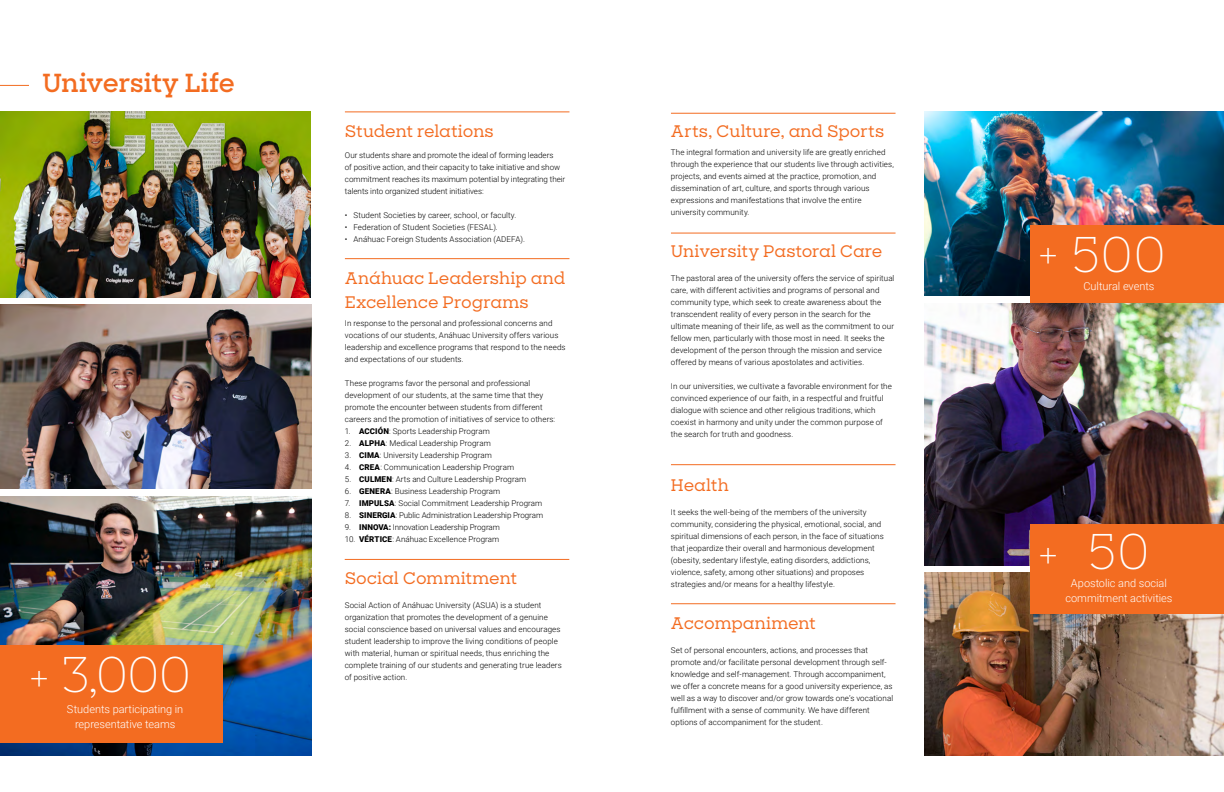
<style>
.page{position:relative;width:1224px;height:792px;background:#fff}
.page>*{position:absolute;margin:0;border:0;box-sizing:border-box;transform-origin:0 0}
.t1{font:300 48px "Sharp Slab";letter-spacing:-.005em;color:#fff}
.t2{font:600 25px "Sharp Slab";letter-spacing:-.01em;color:#f36c21}
.t3{font:500 16px/24px "Sharp Slab";letter-spacing:-.005em;color:#f36c21}
.t4{font:300 11px/15px "Roboto";letter-spacing:-.005em;color:#fff;text-align:center}
.t5{font:300 8px/12px "Roboto";letter-spacing:.01em;color:#000}
.t6{font:300 8px "Roboto";letter-spacing:-.01em;color:#000}
.s1{font-size:42px}
.s2{font-weight:900}
</style>
<div class="page">
<img style="left:0;top:497px;width:312px;height:259px">
<hr style="left:345px;top:112px;width:224px;height:1px;background:#f36c21">
<hr style="left:345px;top:258px;width:224px;height:1px;background:#f36c21">
<svg style="left:0;top:85px;width:29px;height:1px"></svg>
<img style="left:0;top:112px;width:311px;height:185px">
<div style="left:0;top:646px;width:222px;height:97px;background:#f36c21"></div>
<img style="left:0;top:304px;width:312px;height:185px">
<hr style="left:345px;top:559px;width:224px;height:1px;background:#f36c21">
<hr style="left:671px;top:233px;width:225px;height:1px;background:#f36c21">
<img style="left:924px;top:112px;width:300px;height:184px">
<img style="left:924px;top:303px;width:300px;height:263px">
<hr style="left:671px;top:603px;width:225px;height:1px;background:#f36c21">
<hr style="left:671px;top:464px;width:225px;height:1px;background:#f36c21">
<hr style="left:671px;top:113px;width:225px;height:1px;background:#f36c21">
<img style="left:924px;top:572px;width:300px;height:184px">
<div style="left:1030px;top:225px;width:194px;height:78px;background:#f36c21"></div>
<div style="left:1030px;top:524px;width:194px;height:90px;background:#f36c21"></div>
<h2 class="t2" style="left:43px;top:65px;width:194px">University Life</h2>
<h1 class="t1" style="left:29px;top:641px;width:164px"><span class="s1">+</span> 3,000</h1>
<h3 class="t4" style="left:67px;top:701px;width:118px">Students participating in representative teams</h3>
<h3 class="t3" style="left:345px;top:119px;width:150px">Student relations</h3>
<p class="t5" style="left:345px;top:149px;width:222px">Our students share and promote the ideal of forming leaders<br>of positive action, and their capacity to take initiative and show commitment reaches its maximum potential by integrating their talents into organized student initiatives:</p>
<p class="t5" style="left:345px;top:209px;width:173px">• Student Societies by career, school, or faculty.</p>
<p class="t5" style="left:345px;top:221px;width:154px">• Federation of Student Societies (FESAL).</p>
<p class="t5" style="left:345px;top:233px;width:182px">• Anáhuac Foreign Students Association (ADEFA).</p>
<h3 class="t3" style="left:345px;top:266px;width:222px">Anáhuac Leadership and<br>Excellence Programs</h3>
<p class="t5" style="left:345px;top:317px;width:222px">In response to the personal and professional concerns and vocations of our students, Anáhuac University offers various leadership and excellence programs that respond to the needs and expectations of our students.</p>
<p class="t5" style="left:345px;top:377px;width:212px">These programs favor the personal and professional development of our students, at the same time that they promote the encounter between students from different careers and the promotion of initiatives of service to others:</p>
<p class="t5" style="left:345px;top:425px;width:146px">1. <span class="s2">ACCIÓN</span>: Sports Leadership Program</p>
<p class="t5" style="left:345px;top:437px;width:147px">2. <span class="s2">ALPHA</span>: Medical Leadership Program</p>
<p class="t5" style="left:345px;top:449px;width:148px">3. <span class="s2">CIMA</span>: University Leadership Program</p>
<p class="t5" style="left:345px;top:461px;width:171px">4. <span class="s2">CREA</span>: Communication Leadership Program</p>
<p class="t5" style="left:345px;top:473px;width:183px">5. <span class="s2">CULMEN</span>: Arts and Culture Leadership Program</p>
<p class="t5" style="left:345px;top:485px;width:157px">6. <span class="s2">GENERA</span>: Business Leadership Program</p>
<p class="t5" style="left:345px;top:497px;width:199px">7. <span class="s2">IMPULSA</span>: Social Commitment Leadership Program</p>
<p class="t6" style="left:345px;top:509px;width:200px">8. <span class="s2">SINERGIA</span>: Public Administration Leadership Program</p>
<p class="t6" style="left:345px;top:521px;width:156px">9. <span class="s2">INNOVA:</span> Innovation Leadership Program</p>
<p class="t5" style="left:345px;top:533px;width:156px">10. <span class="s2">VÉRTICE</span>: Anáhuac Excellence Program</p>
<h3 class="t3" style="left:345px;top:566px;width:174px">Social Commitment</h3>
<p class="t5" style="left:345px;top:599px;width:219px">Social Action of Anáhuac University (ASUA) is a student organization that promotes the development of a genuine social conscience based on universal values and encourages student leadership to improve the living conditions of people with material, human or spiritual needs, thus enriching the complete training of our students and generating true leaders of positive action.</p>
<h3 class="t3" style="left:671px;top:119px;width:215px">Arts, Culture, and Sports</h3>
<p class="t5" style="left:671px;top:146px;width:224px">The integral formation and university life are greatly enriched through the experience that our students live through activities, projects, and events aimed at the practice, promotion, and dissemination of art, culture, and sports through various expressions and manifestations that involve the entire university community.</p>
<h3 class="t3" style="left:671px;top:239px;width:213px">University Pastoral Care</h3>
<p class="t5" style="left:671px;top:272px;width:225px">The pastoral area of the university offers the service of spiritual care, with different activities and programs of personal and community type, which seek to create awareness about the transcendent reality of every person in the search for the ultimate meaning of their life, as well as the commitment to our fellow men, particularly with those most in need. It seeks the development of the person through the mission and service offered by means of various apostolates and activities.</p>
<p class="t5" style="left:671px;top:380px;width:222px">In our universities, we cultivate a favorable environment for the convinced experience of our faith, in a respectful and fruitful dialogue with science and other religious traditions, which coexist in harmony and unity under the common purpose of the search for truth and goodness.</p>
<h3 class="t3" style="left:671px;top:473px;width:59px">Health</h3>
<p class="t5" style="left:671px;top:506px;width:214px">It seeks the well-being of the members of the university community, considering the physical, emotional, social, and spiritual dimensions of each person, in the face of situations that jeopardize their overall and harmonious development (obesity, sedentary lifestyle, eating disorders, addictions, violence, safety, among other situations) and proposes strategies and/or means for a healthy lifestyle.</p>
<h3 class="t3" style="left:671px;top:611px;width:147px">Accompaniment</h3>
<p class="t5" style="left:671px;top:644px;width:224px">Set of personal encounters, actions, and processes that promote and/or facilitate personal development through self&shy;knowledge and self-management. Through accompaniment, we offer a concrete means for a good university experience, as well as a way to discover and/or grow towards one’s vocational fulfillment with a sense of community. We have different options of accompaniment for the student.</p>
<h1 class="t1" style="left:1038px;top:221px;width:130px"><span class="s1">+</span> 500</h1>
<h3 class="t4" style="left:1083px;top:278px;width:72px">Cultural events</h3>
<h1 class="t1" style="left:1038px;top:518px;width:113px"><span class="s1">+</span> 50</h1>
<h3 class="t4" style="left:1065px;top:575px;width:108px">Apostolic and social commitment activities</h3>
</div>
